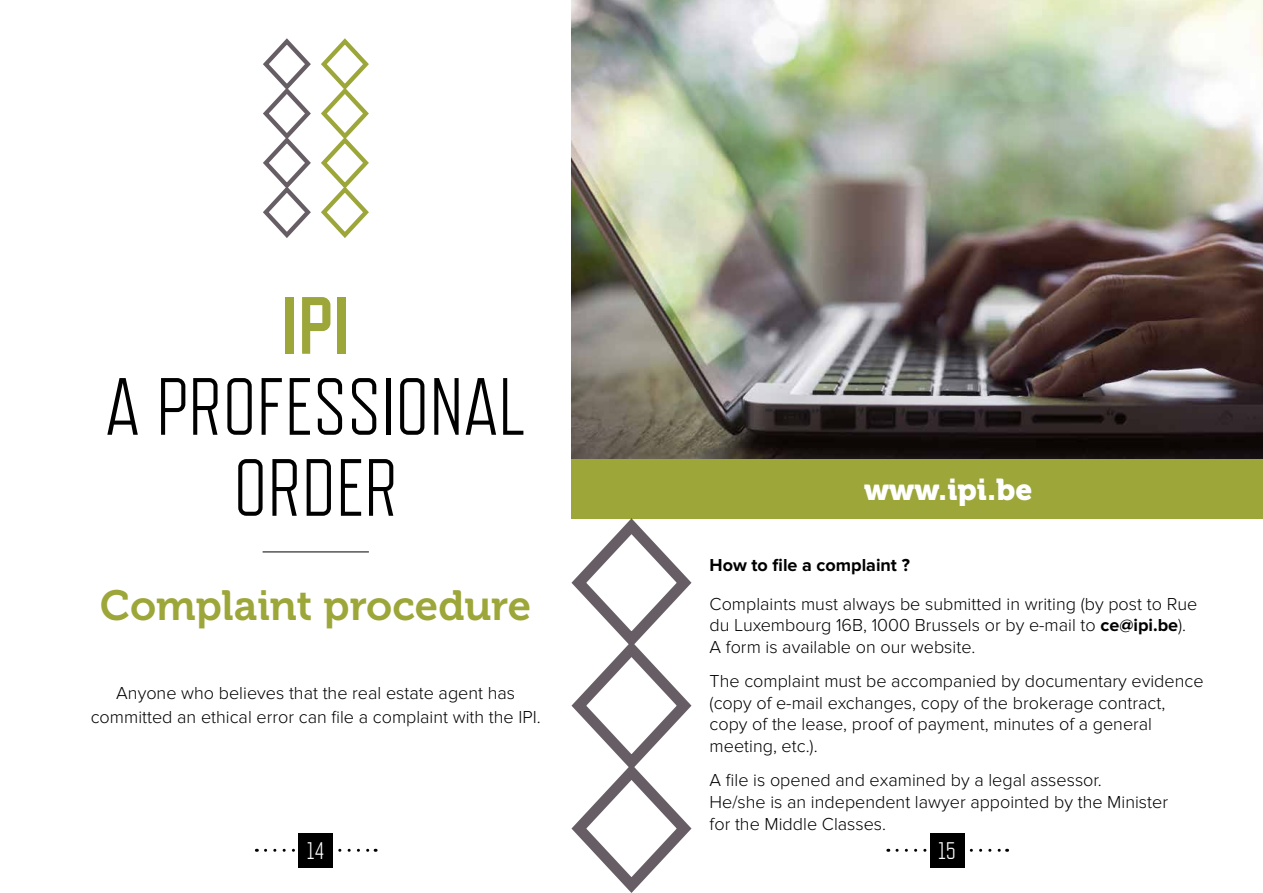
<style>
.page{position:relative;width:1263px;height:893px;background:#fff}
.page>*{position:absolute;margin:0;border:0;box-sizing:border-box;transform-origin:0 0}
.t1{font:300 81px/81px "Refrigerator Deluxe";color:#000;text-align:center}
.t2{font:700 81px "Refrigerator Deluxe";color:#9ca639}
.t3{font:42px "Museo 700";color:#9ca639}
.t4{font:30px "Museo 900";color:#fff}
.t5{font:300 24px "Refrigerator Deluxe";color:#fff}
.t6{font:300 18px/21.6px "Proxima Nova";color:#000}
.t7{font:700 18px "Proxima Nova";color:#000}
.s1{font-weight:700}
</style>
<div class="page">
<svg style="left:897px;top:849px;width:110px;height:3px"></svg>
<div style="left:930px;top:833px;width:34px;height:34px;background:#000"></div>
<img style="left:571px;top:0;width:692px;height:459px">
<svg style="left:265px;top:849px;width:111px;height:3px"></svg>
<div style="left:299px;top:833px;width:34px;height:34px;background:#000"></div>
<div style="left:571px;top:459px;width:692px;height:60px;background:#9ca639"></div>
<hr style="left:263px;top:551px;width:106px;height:1px;background:#000">
<svg style="left:571px;top:518px;width:121px;height:375px"></svg>
<svg style="left:263px;top:38px;width:106px;height:200px"></svg>
<h1 class="t2" style="left:282px;top:278px;width:69px">IPI</h1>
<h1 class="t1" style="left:105px;top:366px;width:423px">A PROFESSIONAL<br>ORDER</h1>
<h2 class="t3" style="left:100px;top:582px;width:432px">Complaint procedure</h2>
<p class="t6" style="left:91px;top:681px;width:451px;line-height:24px;text-align:center">Anyone who believes that the real estate agent has committed an ethical error can file a complaint with the IPI.</p>
<h3 class="t4" style="left:864px;top:472px;width:170px">www.ipi.be</h3>
<p class="t7" style="left:710px;top:555px;width:202px">How to file a complaint ?</p>
<p class="t6" style="left:710px;top:593px;width:489px">Complaints must always be submitted in writing (by post to Rue du Luxembourg 16B, 1000 Brussels or by e-mail to <span class="s1">ce@ipi.be</span>).<br>A form is available on our website.</p>
<p class="t6" style="left:710px;top:671px;width:495px">The complaint must be accompanied by documentary evidence (copy of e-mail exchanges, copy of the brokerage contract, copy of the lease, proof of payment, minutes of a general meeting, etc.).</p>
<p class="t6" style="left:710px;top:770px;width:460px">A file is opened and examined by a legal assessor.<br>He/she is an independent lawyer appointed by the Minister for the Middle Classes.</p>
<h3 class="t5" style="left:307px;top:837px;width:19px">14</h3>
<h3 class="t5" style="left:938px;top:837px;width:19px">15</h3>
</div>
